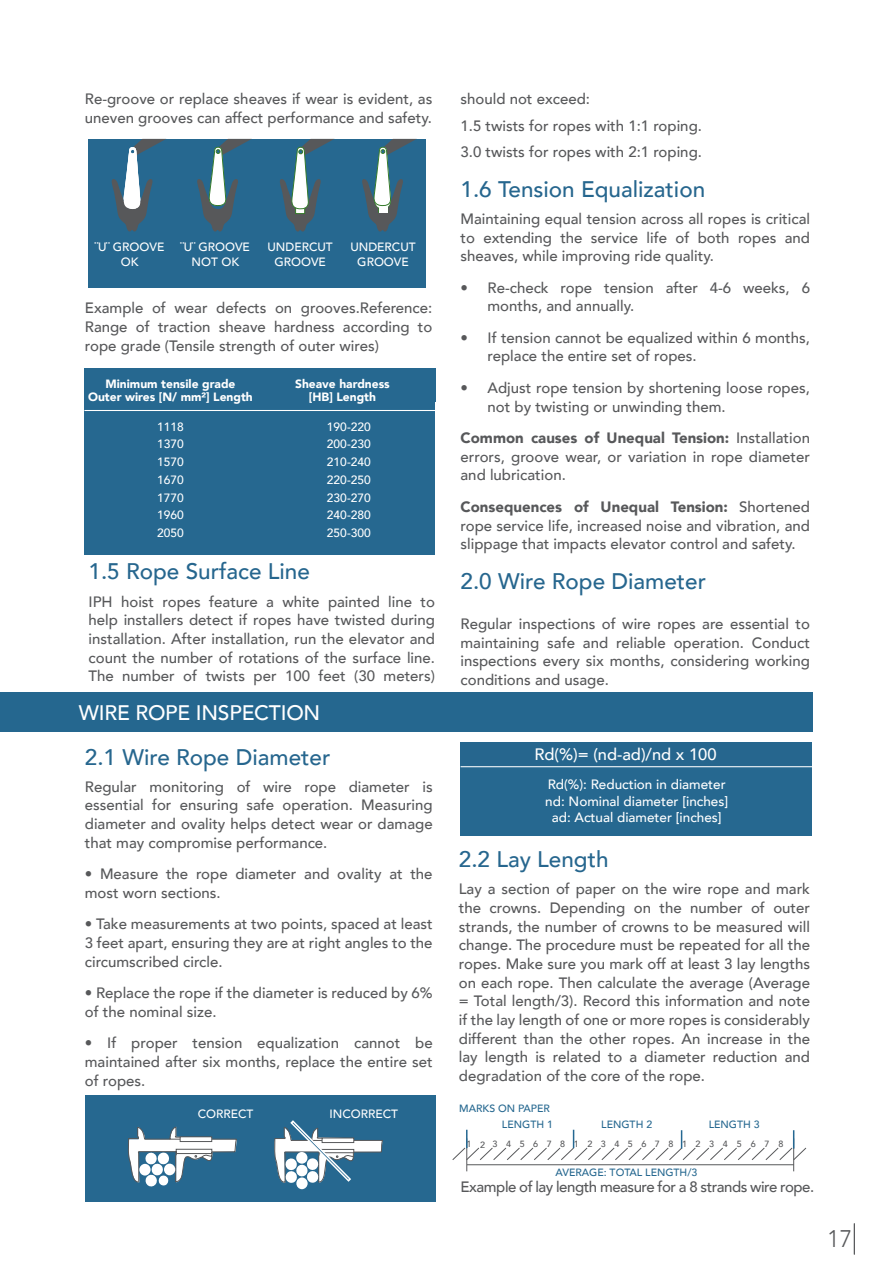
<style>
.page{position:relative;width:893px;height:1263px;background:#fff}
.page>*{position:absolute;margin:0;border:0;box-sizing:border-box;transform-origin:0 0}
.t1{font:300 24px "Avenir";color:#57585a}
.t2{font:500 22.5px "Avenir";color:#26668e}
.t3{font:500 21px "Avenir";letter-spacing:-.01em;color:#fff}
.List_Paragraph{font:500 16.5px "Avenir";color:#fff}
.t4{font:500 15px/18.6px "Avenir";color:#57585a;text-align:justify}
.t5{font:500 15px "Avenir";letter-spacing:-.03em;color:#57585a}
.t6{font:500 13.5px "Avenir";color:#fff}
.List_Paragraph-2{font:500 12px/14.4px "Avenir";color:#fff;text-align:center}
.List_Paragraph-3{font:900 12px "Avenir";color:#fff}
.List_Paragraph-4{font:500 10.5px "Avenir";color:#266890}
.List_Paragraph-5{font:500 10.5px "Avenir";color:#25678f}
.List_Paragraph-6{font:500 9px "Avenir";color:#57585a}
.s1{font-weight:900}
.s2{color:#266890}
</style>
<div class="page">
<div style="left:89px;top:139px;width:337px;height:149px;background:#266890"></div>
<svg style="left:197px;top:139px;width:54px;height:93px"></svg>
<svg style="left:111px;top:139px;width:55px;height:93px"></svg>
<svg style="left:280px;top:139px;width:54px;height:93px"></svg>
<svg style="left:362px;top:139px;width:54px;height:93px"></svg>
<div style="left:379px;top:207px;width:9px;height:5px;background:#fff"></div>
<div style="left:84px;top:369px;width:351px;height:185px;background:#266890"></div>
<hr style="left:84px;top:410px;width:351px;height:1px;background:#fff">
<div style="left:0;top:692px;width:812px;height:39px;background:#25678f"></div>
<div style="left:460px;top:742px;width:352px;height:94px;background:#266890"></div>
<div style="left:85px;top:1095px;width:350px;height:106px;background:#266890"></div>
<svg style="left:128px;top:1126px;width:109px;height:61px"></svg>
<div style="left:296px;top:1177px;width:12px;height:12px;background:#fff;border-radius:50%"></div>
<svg style="left:274px;top:1120px;width:109px;height:65px"></svg>
<hr style="left:467px;top:1164px;width:327px;height:1px;background:#57585a">
<hr style="left:793px;top:1138px;width:1px;height:33px;background:#57585a">
<hr style="left:466px;top:1138px;width:1px;height:33px;background:#57585a">
<svg style="left:452px;top:1130px;width:355px;height:31px"></svg>
<hr style="left:461px;top:766px;width:353px;height:1px;background:#fff">
<hr style="left:854px;top:1223px;width:1px;height:31px;background:#57585a">
<p class="t4" style="left:85px;top:89px;width:349px">Re-groove or replace sheaves if wear is evident, as uneven grooves can affect performance and safety.</p>
<p class="List_Paragraph-2" style="left:95px;top:239px;width:71px">¨U¨ GROOVE</p>
<p class="List_Paragraph-2" style="left:121px;top:254px;width:19px">OK</p>
<p class="List_Paragraph-2" style="left:181px;top:239px;width:71px">¨U¨ GROOVE</p>
<p class="List_Paragraph-2" style="left:192px;top:254px;width:49px">NOT OK</p>
<p class="List_Paragraph-2" style="left:267px;top:239px;width:67px">UNDERCUT<br>GROOVE</p>
<p class="List_Paragraph-2" style="left:350px;top:239px;width:67px">UNDERCUT<br>GROOVE</p>
<p class="t4" style="left:85px;top:298px;width:349px">Example of wear defects on grooves.Reference:<br>Range of traction sheave hardness according to rope grade (Tensile strength of outer wires)</p>
<p class="List_Paragraph-3" style="left:105px;top:373px;width:132px">Minimum tensile grade</p>
<p class="List_Paragraph-3" style="left:88px;top:387px;width:166px">Outer wires [N/ mm²] Length</p>
<p class="List_Paragraph-2" style="left:157px;top:419px;width:28px">1118</p>
<p class="List_Paragraph-2" style="left:157px;top:436px;width:28px">1370</p>
<p class="List_Paragraph-2" style="left:157px;top:454px;width:28px">1570</p>
<p class="List_Paragraph-2" style="left:157px;top:472px;width:28px">1670</p>
<p class="List_Paragraph-2" style="left:157px;top:489px;width:28px">1770</p>
<p class="List_Paragraph-2" style="left:157px;top:507px;width:28px">1960</p>
<p class="List_Paragraph-2" style="left:157px;top:525px;width:28px">2050</p>
<p class="List_Paragraph-3" style="left:295px;top:373px;width:96px">Sheave hardness</p>
<p class="List_Paragraph-3" style="left:309px;top:387px;width:69px">[HB] Length</p>
<p class="List_Paragraph-2" style="left:327px;top:419px;width:45px">190-220</p>
<p class="List_Paragraph-2" style="left:327px;top:436px;width:45px">200-230</p>
<p class="List_Paragraph-2" style="left:327px;top:454px;width:45px">210-240</p>
<p class="List_Paragraph-2" style="left:327px;top:472px;width:45px">220-250</p>
<p class="List_Paragraph-2" style="left:327px;top:489px;width:45px">230-270</p>
<p class="List_Paragraph-2" style="left:327px;top:507px;width:45px">240-280</p>
<p class="List_Paragraph-2" style="left:327px;top:525px;width:45px">250-300</p>
<p class="t2" style="left:89px;top:552px;width:223px">1.5 Rope Surface Line</p>
<p class="t4" style="left:89px;top:591px;width:348px">IPH hoist ropes feature a white painted line to help installers detect if ropes have twisted during installation. After installation, run the elevator and count the number of rotations of the surface line.<br>The number of twists per 100 feet (30 meters)</p>
<p class="t3" style="left:79px;top:694px;width:243px">WIRE ROPE INSPECTION</p>
<p class="t2" style="left:85px;top:737px;width:247px">2.1 Wire Rope Diameter</p>
<p class="t4" style="left:85px;top:776px;width:349px">Regular monitoring of wire rope diameter is essential for ensuring safe operation. Measuring diameter and ovality helps detect wear or damage that may compromise performance.</p>
<p class="t4" style="left:85px;top:864px;width:349px">• Measure the rope diameter and ovality at the most worn sections.</p>
<p class="t4" style="left:85px;top:914px;width:349px">• Take measurements at two points, spaced at least 3 feet apart, ensuring they are at right angles to the circumscribed circle.</p>
<p class="t4" style="left:85px;top:983px;width:349px">• Replace the rope if the diameter is reduced by 6% of the nominal size.</p>
<p class="t4" style="left:85px;top:1033px;width:349px">• If proper tension equalization cannot be maintained after six months, replace the entire set of ropes.</p>
<p class="List_Paragraph-2" style="left:198px;top:1106px;width:57px">CORRECT</p>
<p class="List_Paragraph-2" style="left:329px;top:1106px;width:70px">INCORRECT</p>
<p class="t4" style="left:460px;top:89px;width:131px">should not exceed:</p>
<p class="t4" style="left:460px;top:115px;width:243px">1.5 twists for ropes with 1:1 roping.</p>
<p class="t4" style="left:460px;top:142px;width:243px">3.0 twists for ropes with 2:1 roping.</p>
<p class="t2" style="left:460px;top:169px;width:246px">1.6 Tension Equalization</p>
<p class="t4" style="left:460px;top:209px;width:351px">Maintaining equal tension across all ropes is critical to extending the service life of both ropes and sheaves, while improving ride quality.</p>
<p class="t4" style="left:487px;top:277px;width:324px;text-indent:-27px">• Re-check rope tension after 4-6 weeks, 6 months, and annually.</p>
<p class="t4" style="left:487px;top:327px;width:324px;text-indent:-27px">• If tension cannot be equalized within 6 months, replace the entire set of ropes.</p>
<p class="t4" style="left:487px;top:378px;width:324px;text-indent:-27px">• Adjust rope tension by shortening loose ropes, not by twisting or unwinding them.</p>
<p class="t4" style="left:460px;top:428px;width:351px"><span class="s1">Common causes of Unequal Tension:</span> Installation errors, groove wear, or variation in rope diameter and lubrication.</p>
<p class="t4" style="left:460px;top:496px;width:351px"><span class="s1">Consequences of Unequal Tension:</span> Shortened rope service life, increased noise and vibration, and slippage that impacts elevator control and safety.</p>
<p class="t2" style="left:460px;top:562px;width:247px">2.0 Wire Rope Diameter</p>
<p class="t4" style="left:460px;top:613px;width:351px">Regular inspections of wire ropes are essential to maintaining safe and reliable operation. Conduct inspections every six months, considering working conditions and usage.</p>
<p class="List_Paragraph" style="left:534px;top:740px;width:184px">Rd(%)= (nd-ad)/nd x 100</p>
<p class="t6" style="left:548px;top:773px;width:180px">Rd(%): Reduction in diameter</p>
<p class="t6" style="left:545px;top:789px;width:184px">nd: Nominal diameter [inches]</p>
<p class="t6" style="left:552px;top:805px;width:171px">ad: Actual diameter [inches]</p>
<p class="t2" style="left:459px;top:840px;width:151px">2.2 Lay Length</p>
<p class="t4" style="left:459px;top:879px;width:353px">Lay a section of paper on the wire rope and mark the crowns. Depending on the number of outer strands, the number of crowns to be measured will change. The procedure must be repeated for all the ropes. Make sure you mark off at least 3 lay lengths on each rope. Then calculate the average (Average = Total length/3). Record this information and note if the lay length of one or more ropes is considerably different than the other ropes. An increase in the lay length is related to a diameter reduction and degradation of the core of the rope.</p>
<p class="List_Paragraph-4" style="left:459px;top:1099px;width:92px">MARKS ON PAPER</p>
<p class="List_Paragraph-4" style="left:502px;top:1115px;width:52px">LENGTH 1</p>
<p class="List_Paragraph-4" style="left:601px;top:1115px;width:52px">LENGTH 2</p>
<p class="List_Paragraph-4" style="left:709px;top:1115px;width:52px">LENGTH 3</p>
<p class="List_Paragraph-6" style="left:467px;top:1136px;width:7px">1</p>
<p class="List_Paragraph-6" style="left:480px;top:1137px;width:7px">2</p>
<p class="List_Paragraph-6" style="left:493px;top:1136px;width:7px">3</p>
<p class="List_Paragraph-6" style="left:506px;top:1136px;width:7px">4</p>
<p class="List_Paragraph-6" style="left:520px;top:1136px;width:7px">5</p>
<p class="List_Paragraph-6" style="left:533px;top:1136px;width:7px">6</p>
<p class="List_Paragraph-6" style="left:547px;top:1136px;width:7px">7</p>
<p class="List_Paragraph-6" style="left:560px;top:1136px;width:7px">8</p>
<p class="List_Paragraph-6" style="left:574px;top:1136px;width:7px">1</p>
<p class="List_Paragraph-6" style="left:587px;top:1136px;width:7px">2</p>
<p class="List_Paragraph-6" style="left:601px;top:1136px;width:7px">3</p>
<p class="List_Paragraph-6" style="left:614px;top:1136px;width:7px">4</p>
<p class="List_Paragraph-6" style="left:628px;top:1136px;width:7px">5</p>
<p class="List_Paragraph-6" style="left:641px;top:1136px;width:7px">6</p>
<p class="List_Paragraph-6" style="left:655px;top:1136px;width:7px">7</p>
<p class="List_Paragraph-6" style="left:668px;top:1136px;width:7px">8</p>
<p class="List_Paragraph-6" style="left:682px;top:1136px;width:7px">1</p>
<p class="List_Paragraph-6" style="left:695px;top:1136px;width:7px">2</p>
<p class="List_Paragraph-6" style="left:709px;top:1136px;width:7px">3</p>
<p class="List_Paragraph-6" style="left:723px;top:1136px;width:7px">4</p>
<p class="List_Paragraph-6" style="left:737px;top:1136px;width:7px">5</p>
<p class="List_Paragraph-6" style="left:751px;top:1136px;width:7px">6</p>
<p class="List_Paragraph-6" style="left:765px;top:1136px;width:7px">7</p>
<p class="List_Paragraph-6" style="left:778px;top:1136px;width:7px">8</p>
<p class="List_Paragraph-5" style="left:555px;top:1163px;width:143px">AVERAGE: TOTAL <span class="s2">LENGTH</span>/3</p>
<p class="t5" style="left:461px;top:1174px;width:355px">Example of lay length measure for a 8 strands wire rope.</p>
<p class="t1" style="left:827px;top:1225px;width:26px">17</p>
</div>
